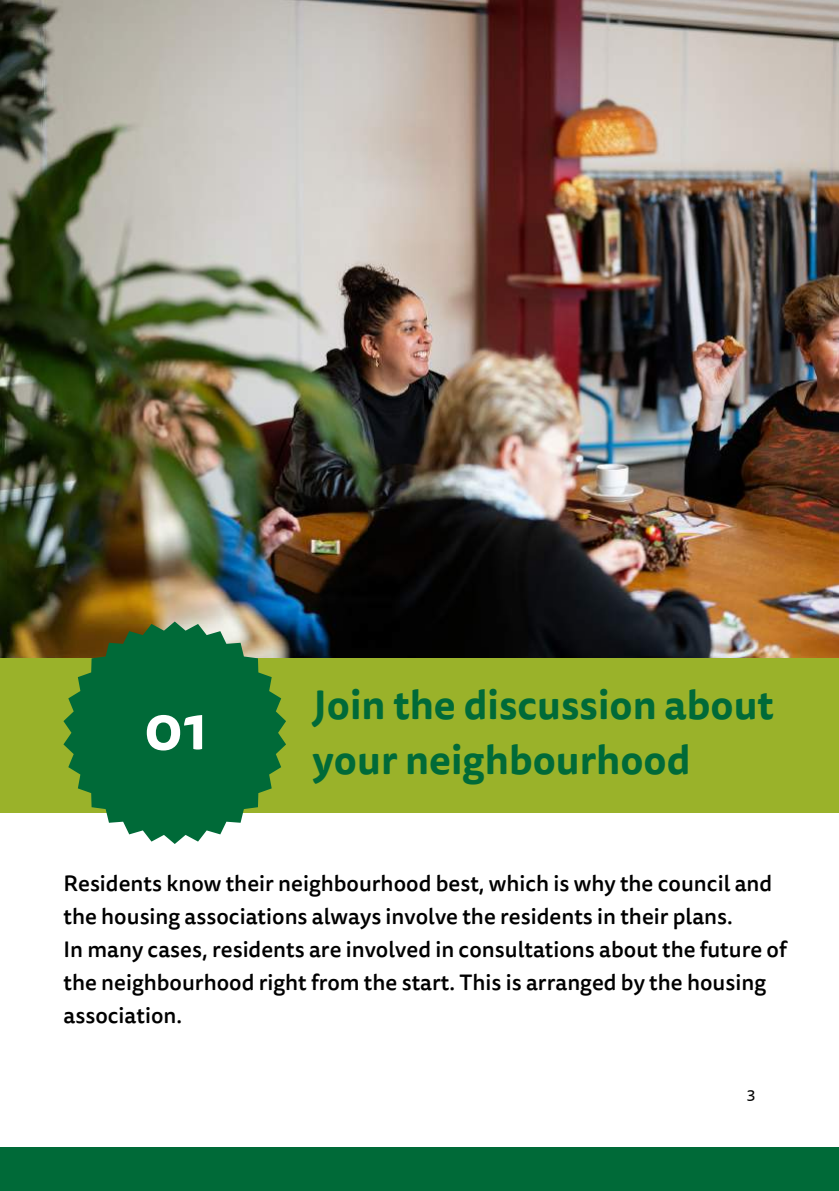
<style>
.page{position:relative;width:839px;height:1191px;background:#fff}
.page>*{position:absolute;margin:0;border:0;box-sizing:border-box;transform-origin:0 0}
.t1{font:700 60px "Tisa Sans Pro";color:#fff}
.t2{font:700 40px/55.6px "Tisa Sans Pro";color:#006a38}
.t3{font:500 22px/33px "Tisa Sans Pro";color:#000}
.t4{font:16px "Tisa Sans Pro";color:#000}
</style>
<div class="page">
<img style="left:0;top:0;width:838px;height:658px">
<div style="left:0;top:658px;width:838px;height:155px;background:#9ab22a"></div>
<svg style="left:63px;top:622px;width:223px;height:222px;fill:#006a38"></svg>
<div style="left:0;top:1148px;width:838px;height:43px;background:#006a38"></div>
<h1 class="t1" style="left:144px;top:684px;width:65px">01</h1>
<h2 class="t2" style="left:312px;top:677px;width:463px">Join the discussion about your neighbourhood</h2>
<p class="t3" style="left:63px;top:867px;width:724px">Residents know their neighbourhood best, which is why the council and the housing associations always involve the residents in their plans.<br>In many cases, residents are involved in consultations about the future of the neighbourhood right from the start. This is arranged by the housing association.</p>
<p class="t4" style="left:746px;top:1083px;width:10px">3</p>
</div>
